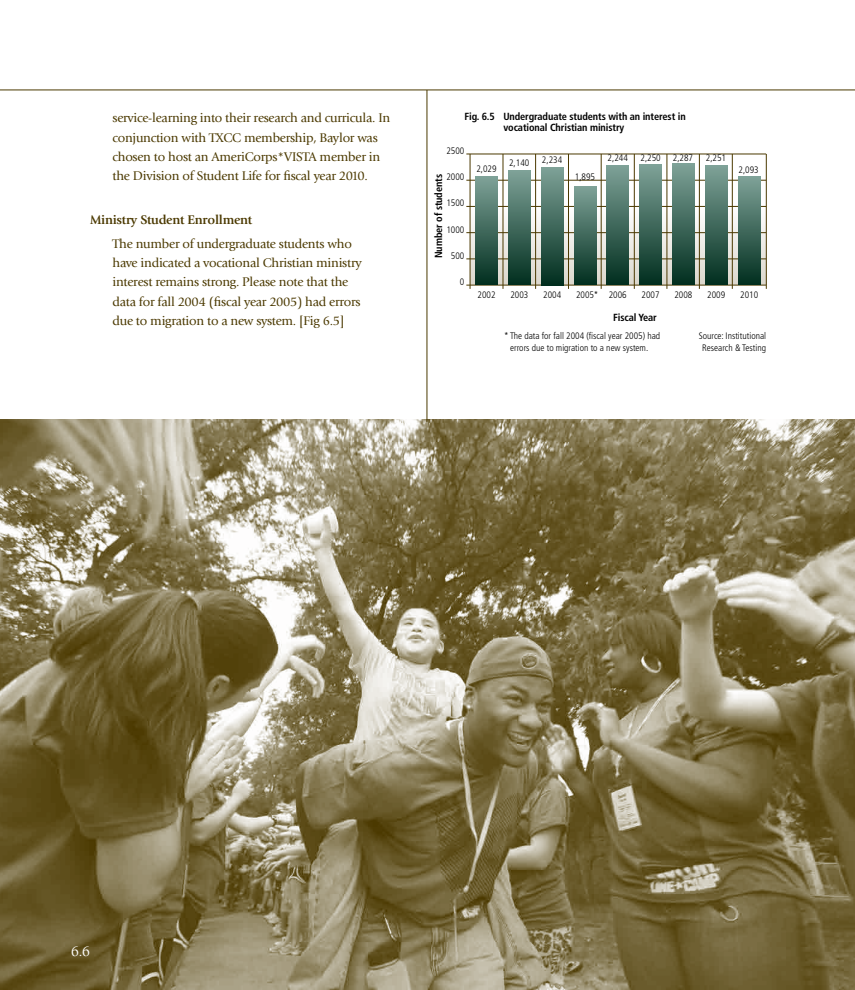
<style>
.page{position:relative;width:855px;height:990px;background:#fff}
.page>*{position:absolute;margin:0;border:0;box-sizing:border-box;transform-origin:0 0}
.t1{font:14.38px "Berkeley Old Md ITC";color:#fff}
.t2{font:13.12px/19.4px "Giovanni";letter-spacing:-.02em;color:#4b3900}
.t3{font:700 13.12px "Giovanni";letter-spacing:-.02em;color:#4b3900}
.t4{font:700 condensed 10.25px/11.2px "Frutiger";letter-spacing:-.01em;color:#000}
.t5{font:300 condensed 9.38px/12.4px "Frutiger";color:#000;text-align:center}
</style>
<div class="page">
<img style="left:0;top:420px;width:855px;height:570px">
<svg style="left:471px;top:207px;width:295px;height:78px"></svg>
<hr style="left:466px;top:154px;width:300px;height:1px;background:#4b3900">
<hr style="left:466px;top:180px;width:300px;height:1px;background:#4b3900">
<hr style="left:466px;top:206px;width:300px;height:1px;background:#4b3900">
<hr style="left:466px;top:232px;width:300px;height:1px;background:#4b3900">
<hr style="left:466px;top:259px;width:300px;height:1px;background:#4b3900">
<hr style="left:466px;top:285px;width:300px;height:1px;background:#4b3900">
<hr style="left:470px;top:154px;width:1px;height:135px;background:#4b3900">
<hr style="left:503px;top:154px;width:1px;height:135px;background:#4b3900">
<hr style="left:535px;top:154px;width:1px;height:135px;background:#4b3900">
<hr style="left:568px;top:154px;width:1px;height:135px;background:#4b3900">
<hr style="left:634px;top:154px;width:1px;height:135px;background:#4b3900">
<hr style="left:601px;top:154px;width:1px;height:135px;background:#4b3900">
<hr style="left:667px;top:154px;width:1px;height:135px;background:#4b3900">
<hr style="left:699px;top:154px;width:1px;height:135px;background:#4b3900">
<hr style="left:732px;top:154px;width:1px;height:135px;background:#4b3900">
<hr style="left:766px;top:154px;width:1px;height:135px;background:#4b3900">
<div style="left:475px;top:177px;width:23px;height:108px;background:linear-gradient(to bottom,#7ea197,#023020)"></div>
<div style="left:508px;top:171px;width:23px;height:114px;background:linear-gradient(to bottom,#7ea197,#023020)"></div>
<div style="left:541px;top:167px;width:23px;height:118px;background:linear-gradient(to bottom,#7ea298,#022f20)"></div>
<div style="left:574px;top:186px;width:22px;height:99px;background:linear-gradient(to bottom,#7fa298,#012f1f)"></div>
<div style="left:607px;top:165px;width:22px;height:120px;background:linear-gradient(to bottom,#7fa298,#022f20)"></div>
<div style="left:639px;top:165px;width:23px;height:120px;background:linear-gradient(to bottom,#7ea297,#022f20)"></div>
<div style="left:672px;top:164px;width:23px;height:121px;background:linear-gradient(to bottom,#7ea197,#012e1f)"></div>
<div style="left:705px;top:166px;width:23px;height:119px;background:linear-gradient(to bottom,#7ea197,#012e1f)"></div>
<div style="left:738px;top:177px;width:23px;height:108px;background:linear-gradient(to bottom,#7ea197,#023020)"></div>
<hr style="left:427px;top:90px;width:1px;height:332px;background:#4b3900">
<hr style="left:0;top:90px;width:855px;height:1px;background:#4b3900">
<p class="t2" style="left:112px;top:108px;width:279px">service-learning into their research and curricula. In conjunction with TXCC membership, Baylor was chosen to host an AmeriCorps*VISTA member in the Division of Student Life for fiscal year 2010.</p>
<p class="t3" style="left:90px;top:212px;width:164px">Ministry Student Enrollment</p>
<p class="t2" style="left:112px;top:234px;width:251px">The number of undergraduate students who have indicated a vocational Christian ministry interest remains strong. Please note that the data for fall 2004 (fiscal year 2005) had errors due to migration to a new system. [Fig 6.5]</p>
<p class="t4" style="left:503px;top:111px;width:184px;text-indent:-39px">Fig. 6.5 Undergraduate students with an interest in vocational Christian ministry</p>
<p class="t5" style="left:446px;top:145px;width:19px">2500</p>
<p class="t5" style="left:446px;top:171px;width:19px">2000</p>
<p class="t5" style="left:446px;top:197px;width:19px">1500</p>
<p class="t5" style="left:446px;top:223px;width:19px">1000</p>
<p class="t5" style="left:451px;top:250px;width:15px">500</p>
<p class="t5" style="left:460px;top:276px;width:6px">0</p>
<p class="t4" style="left:433px;top:258px;width:86px;rotate:-90deg">Number of students</p>
<p class="t5" style="left:476px;top:162px;width:22px">2,029</p>
<p class="t5" style="left:509px;top:157px;width:22px">2,140</p>
<p class="t5" style="left:542px;top:154px;width:22px">2,234</p>
<p class="t5" style="left:575px;top:171px;width:22px">1,895</p>
<p class="t5" style="left:608px;top:152px;width:22px">2,244</p>
<p class="t5" style="left:641px;top:152px;width:22px">2,250</p>
<p class="t5" style="left:673px;top:152px;width:22px">2,287</p>
<p class="t5" style="left:706px;top:152px;width:22px">2,251</p>
<p class="t5" style="left:739px;top:163px;width:22px">2,093</p>
<p class="t5" style="left:478px;top:288px;width:19px">2002</p>
<p class="t5" style="left:510px;top:288px;width:19px">2003</p>
<p class="t5" style="left:543px;top:288px;width:19px">2004</p>
<p class="t5" style="left:576px;top:288px;width:24px">2005*</p>
<p class="t5" style="left:609px;top:288px;width:19px">2006</p>
<p class="t5" style="left:642px;top:288px;width:19px">2007</p>
<p class="t5" style="left:674px;top:288px;width:19px">2008</p>
<p class="t5" style="left:707px;top:288px;width:19px">2009</p>
<p class="t5" style="left:740px;top:288px;width:19px">2010</p>
<p class="t4" style="left:613px;top:312px;width:45px">Fiscal Year</p>
<p class="t5" style="left:699px;top:330px;width:69px">Source: Institutional<br>Research &amp; Testing</p>
<p class="t5" style="left:510px;top:330px;width:152px;text-align:left;text-indent:-6px">*The data for fall 2004 (fiscal year 2005) had errors due to migration to a new system.</p>
<p class="t1" style="left:71px;top:943px;width:20px">6.6</p>
</div>
